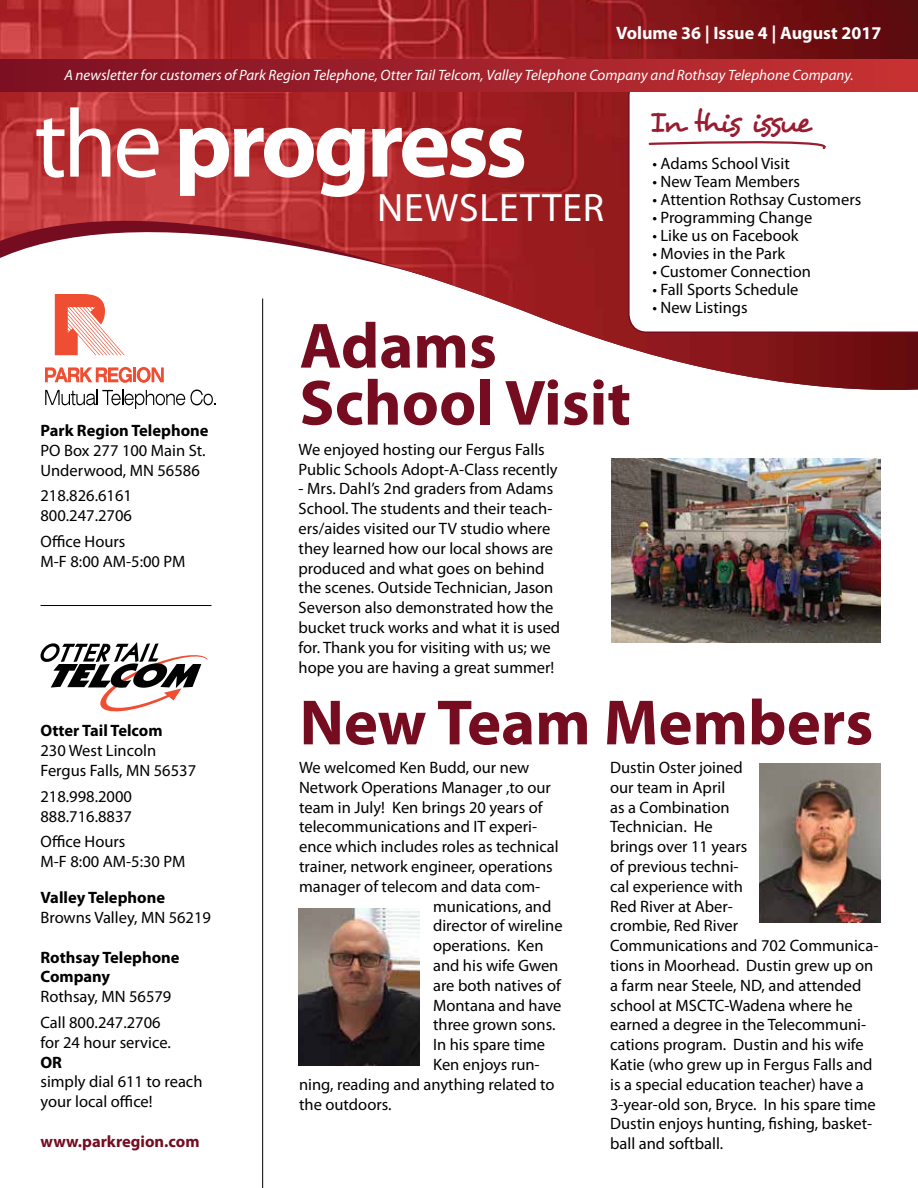
<style>
.page{position:relative;width:918px;height:1188px;background:#fff}
.page>*{position:absolute;margin:0;border:0;box-sizing:border-box;transform-origin:0 0}
.t1{font:700 64.5px/57px "Myriad Pro";color:#760c20}
.t2{font:39.75px "Myriad Pro";letter-spacing:.02em;color:#fff}
.t3{font:31.5px "Desyrel";letter-spacing:-.09em;color:#991c31}
.t4{font:700 18px "Myriad Pro";color:#fff}
.t5{font:16.5px/19.8px "Myriad Pro";color:#000}
.t6{font:700 16.5px/19.8px "Myriad Pro";color:#000}
.t7{font:700 16.5px "Myriad Pro";color:#760c20}
.t8{font:italic 15px "Myriad Pro";color:#fff}
</style>
<div class="page">
<img style="left:298px;top:908px;width:122px;height:158px">
<img style="left:0;top:0;width:918px;height:392px">
<svg style="left:36px;top:107px;width:488px;height:90px"></svg>
<svg style="left:628px;top:91px;width:290px;height:242px"></svg>
<div style="left:0;top:59px;width:918px;height:32px;background:linear-gradient(to right,#7b1023,#c73233)"></div>
<hr style="left:262px;top:298px;width:1px;height:890px;background:#000">
<img style="left:759px;top:764px;width:122px;height:159px">
<img style="left:612px;top:459px;width:269px;height:183px">
<hr style="left:40px;top:605px;width:172px;height:1px;background:#000">
<svg style="left:41px;top:642px;width:167px;height:69px"></svg>
<svg style="left:55px;top:294px;width:70px;height:61px"></svg>
<svg style="left:45px;top:367px;width:119px;height:16px"></svg>
<svg style="left:45px;top:390px;width:171px;height:19px"></svg>
<svg style="left:648px;top:138px;width:191px;height:13px"></svg>
<p class="t4" style="left:616px;top:21px;width:267px">Volume 36 | Issue 4 | August 2017</p>
<p class="t8" style="left:64px;top:66px;width:791px">A newsletter for customers of Park Region Telephone, Otter Tail Telcom, Valley Telephone Company and Rothsay Telephone Company.</p>
<p class="t6" style="left:40px;top:420px;width:170px">Park Region Telephone</p>
<p class="t5" style="left:40px;top:440px;width:167px">PO Box 277 100 Main St.<br>Underwood, MN 56586</p>
<p class="t5" style="left:40px;top:486px;width:93px">218.826.6161<br>800.247.2706</p>
<p class="t5" style="left:40px;top:531px;width:146px">Office Hours<br>M-F 8:00 AM-5:00 PM</p>
<p class="t6" style="left:40px;top:720px;width:124px">Otter Tail Telcom</p>
<p class="t5" style="left:40px;top:740px;width:157px">230 West Lincoln<br>Fergus Falls, MN 56537</p>
<p class="t5" style="left:40px;top:786px;width:93px">218.998.2000<br>888.716.8837</p>
<p class="t5" style="left:40px;top:832px;width:146px">Office Hours<br>M-F 8:00 AM-5:30 PM</p>
<p class="t6" style="left:40px;top:887px;width:126px">Valley Telephone</p>
<p class="t5" style="left:40px;top:907px;width:172px">Browns Valley, MN 56219</p>
<p class="t6" style="left:40px;top:947px;width:141px">Rothsay Telephone<br>Company</p>
<p class="t5" style="left:40px;top:983px;width:132px;line-height:25.8px">Rothsay, MN 56579<br>Call 800.247.2706</p>
<p class="t5" style="left:40px;top:1032px;width:132px">for 24 hour service.</p>
<p class="t6" style="left:40px;top:1052px;width:23px">OR</p>
<p class="t5" style="left:40px;top:1072px;width:164px">simply dial 611 to reach your local office!</p>
<p class="t7" style="left:40px;top:1130px;width:161px">www.parkregion.com</p>
<h2 class="t2" style="left:377px;top:183px;width:229px">NEWSLETTER</h2>
<h1 class="t1" style="left:300px;top:315px;width:333px">Adams<br>School Visit</h1>
<p class="t5" style="left:299px;top:439px;width:261px">We enjoyed hosting our Fergus Falls<br>Public Schools Adopt-A-Class recently</p>
<p class="t5" style="left:299px;top:479px;width:263px">- Mrs. Dahl’s 2nd graders from Adams School. The students and their teach&shy;ers/aides visited our TV studio where they learned how our local shows are produced and what goes on behind the scenes. Outside Technician, Jason Severson also demonstrated how the bucket truck works and what it is used for. Thank you for visiting with us; we hope you are having a great summer!</p>
<h3 class="t3" style="left:650px;top:102px;width:162px">In this issue</h3>
<p class="t5" style="left:652px;top:153px;width:139px">• Adams School Visit</p>
<p class="t5" style="left:652px;top:171px;width:149px">• New Team Members</p>
<p class="t5" style="left:652px;top:189px;width:210px">• Attention Rothsay Customers</p>
<p class="t5" style="left:652px;top:207px;width:161px">• Programming Change</p>
<p class="t5" style="left:652px;top:225px;width:148px">• Like us on Facebook</p>
<p class="t5" style="left:652px;top:243px;width:134px">• Movies in the Park</p>
<p class="t5" style="left:652px;top:261px;width:160px">• Customer Connection</p>
<p class="t5" style="left:652px;top:279px;width:148px">• Fall Sports Schedule</p>
<p class="t5" style="left:652px;top:297px;width:97px">• New Listings</p>
<h1 class="t1" style="left:300px;top:692px;width:575px">New Team Members</h1>
<p class="t5" style="left:299px;top:757px;width:232px">We welcomed Ken Budd, our new</p>
<p class="t5" style="left:299px;top:777px;width:253px">Network Operations Manager ,to our</p>
<p class="t5" style="left:299px;top:797px;width:245px">team in July! Ken brings 20 years of</p>
<p class="t5" style="left:299px;top:817px;width:240px">telecommunications and IT experi-</p>
<p class="t5" style="left:299px;top:836px;width:261px">ence which includes roles as technical</p>
<p class="t5" style="left:299px;top:856px;width:255px">trainer, network engineer, operations</p>
<p class="t5" style="left:299px;top:876px;width:243px">manager of telecom and data com-</p>
<p class="t5" style="left:433px;top:896px;width:120px">munications, and</p>
<p class="t5" style="left:433px;top:916px;width:131px">director of wireline</p>
<p class="t5" style="left:433px;top:935px;width:112px">operations. Ken</p>
<p class="t5" style="left:433px;top:955px;width:127px">and his wife Gwen</p>
<p class="t5" style="left:433px;top:975px;width:129px">are both natives of</p>
<p class="t5" style="left:433px;top:995px;width:130px">Montana and have</p>
<p class="t5" style="left:433px;top:1015px;width:124px">three grown sons.</p>
<p class="t5" style="left:433px;top:1034px;width:114px">In his spare time</p>
<p class="t5" style="left:433px;top:1054px;width:108px">Ken enjoys run-</p>
<p class="t5" style="left:299px;top:1074px;width:257px">ning, reading and anything related to</p>
<p class="t5" style="left:299px;top:1094px;width:94px">the outdoors.</p>
<p class="t5" style="left:610px;top:757px;width:270px">Dustin Oster joined<br>our team in April<br>as a Combination<br>Technician. He<br>brings over 11 years<br>of previous techni-<br>cal experience with<br>Red River at Aber-<br>crombie, Red River<br>Communications and 702 Communica&shy;tions in Moorhead. Dustin grew up on a farm near Steele, ND, and attended school at MSCTC-Wadena where he earned a degree in the Telecommuni&shy;cations program. Dustin and his wife<br>Katie (who grew up in Fergus Falls and is a special education teacher) have a<br>3-year-old son, Bryce. In his spare time<br>Dustin enjoys hunting, fishing, basket&shy;ball and softball.</p>
</div>
